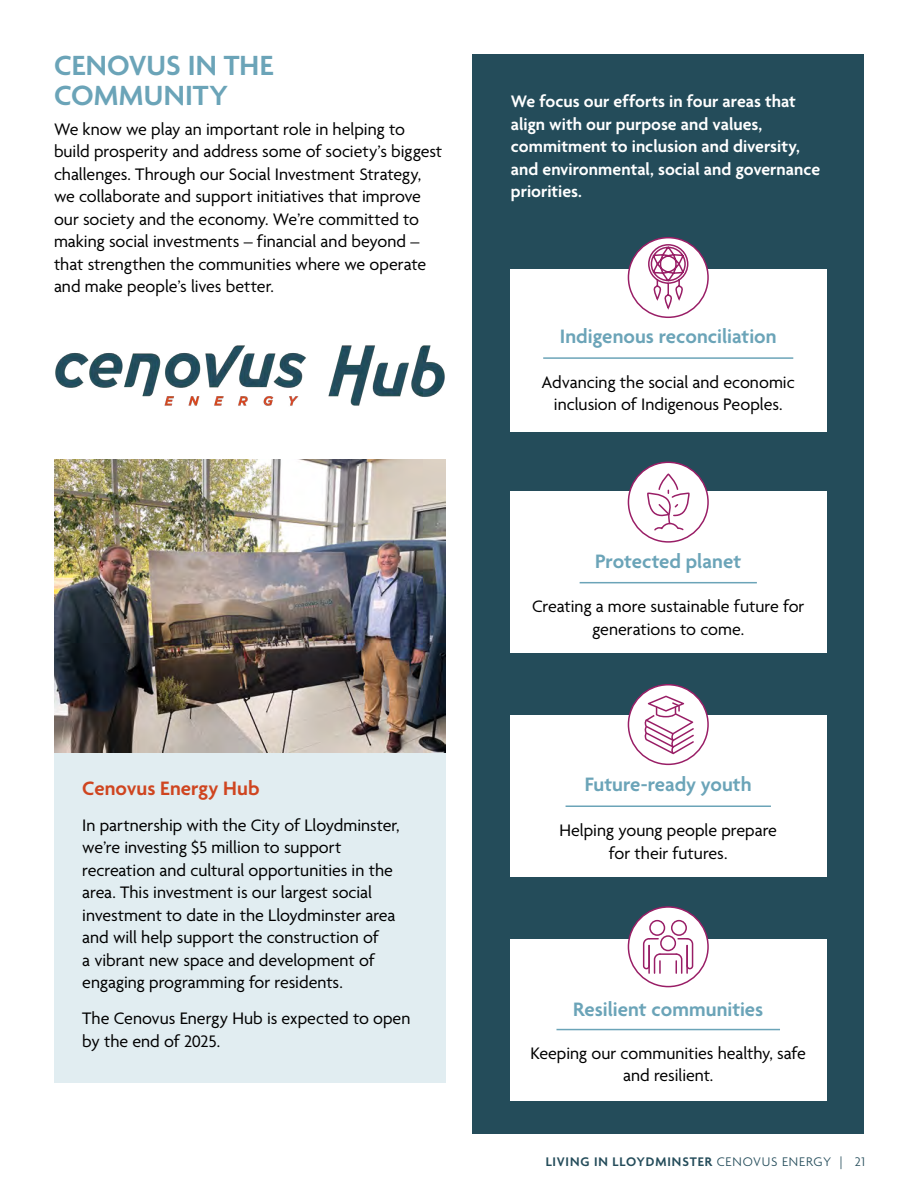
<style>
.page{position:relative;width:918px;height:1188px;background:#fff}
.page>*{position:absolute;margin:0;border:0;box-sizing:border-box;transform-origin:0 0}
.t1{font:600 30px/30px "Agenda";letter-spacing:.005em;color:#6ba4b8}
.t2{font:600 21px "Agenda";color:#6ba4b8}
.t3{font:600 21px "Agenda";letter-spacing:.005em;color:#cf4520}
.t4{font:18px/22.5px "Agenda";color:#000;text-align:center}
.t5{font:600 18px/22.5px "Agenda";color:#fff}
.t6{font:600 13.5px "Agenda";letter-spacing:.065em;color:#244c5a}
.s1{font-weight:300}
</style>
<div class="page">
<div style="left:54px;top:459px;width:392px;height:623px;background:#e1edf1"></div>
<img style="left:54px;top:459px;width:391px;height:293px">
<div style="left:472px;top:54px;width:392px;height:1080px;background:#244c5a"></div>
<div style="left:510px;top:491px;width:317px;height:162px;background:#fff"></div>
<hr style="left:580px;top:582px;width:177px;height:1px;background:#6ba4b8">
<div style="left:628px;top:462px;width:80px;height:80px;background:#fff;border-radius:50%"></div>
<div style="left:628px;top:462px;width:81px;height:81px;border:2px solid #991e66;border-radius:50%"></div>
<svg style="left:647px;top:474px;width:43px;height:57px"></svg>
<div style="left:510px;top:939px;width:317px;height:162px;background:#fff"></div>
<hr style="left:556px;top:1029px;width:224px;height:1px;background:#6ba4b8">
<div style="left:628px;top:907px;width:80px;height:80px;background:#fff;border-radius:50%"></div>
<div style="left:628px;top:906px;width:81px;height:81px;border:2px solid #991e66;border-radius:50%"></div>
<div style="left:660px;top:935px;width:16px;height:16px;border:2px solid #991e66;border-radius:50%"></div>
<div style="left:671px;top:920px;width:16px;height:16px;border:2px solid #991e66;border-radius:50%"></div>
<div style="left:649px;top:920px;width:16px;height:16px;border:2px solid #991e66;border-radius:50%"></div>
<svg style="left:642px;top:937px;width:52px;height:37px"></svg>
<div style="left:510px;top:269px;width:317px;height:162px;background:#fff"></div>
<hr style="left:543px;top:357px;width:250px;height:2px;background:#6ba4b8">
<div style="left:628px;top:238px;width:80px;height:79px;background:#fff;border-radius:50%"></div>
<div style="left:628px;top:237px;width:81px;height:81px;border:2px solid #991e66;border-radius:50%"></div>
<svg style="left:647px;top:243px;width:42px;height:66px"></svg>
<div style="left:510px;top:715px;width:317px;height:162px;background:#fff"></div>
<hr style="left:566px;top:806px;width:205px;height:1px;background:#6ba4b8">
<div style="left:628px;top:685px;width:80px;height:79px;background:#fff;border-radius:50%"></div>
<div style="left:628px;top:684px;width:81px;height:81px;border:2px solid #991e66;border-radius:50%"></div>
<svg style="left:643px;top:696px;width:51px;height:58px"></svg>
<img style="left:55px;top:345px;width:390px;height:61px">
<h1 class="t1" style="left:54px;top:53px;width:221px">CENOVUS IN THE<br>COMMUNITY</h1>
<p class="t4" style="left:54px;top:119px;width:390px;text-align:left">We know we play an important role in helping to build prosperity and address some of society’s biggest challenges. Through our Social Investment Strategy, we collaborate and support initiatives that improve our society and the economy. We’re committed to making social investments – financial and beyond – that strengthen the communities where we operate and make people’s lives better.</p>
<p class="t3" style="left:82px;top:777px;width:179px">Cenovus Energy Hub</p>
<p class="t4" style="left:82px;top:815px;width:319px;text-align:left">In partnership with the City of Lloydminster, we’re investing $5 million to support recreation and cultural opportunities in the area. This investment is our largest social investment to date in the Lloydminster area and will help support the construction of<br>a vibrant new space and development of engaging programming for residents.</p>
<p class="t4" style="left:82px;top:1009px;width:330px;text-align:left">The Cenovus Energy Hub is expected to open by the end of 2025.</p>
<p class="t5" style="left:511px;top:91px;width:311px">We focus our efforts in four areas that align with our purpose and values, commitment to inclusion and diversity, and environmental, social and governance priorities.</p>
<p class="t2" style="left:560px;top:325px;width:218px">Indigenous reconciliation</p>
<p class="t4" style="left:542px;top:372px;width:255px">Advancing the social and economic inclusion of Indigenous Peoples.</p>
<p class="t2" style="left:595px;top:550px;width:148px">Protected planet</p>
<p class="t4" style="left:532px;top:597px;width:274px">Creating a more sustainable future for generations to come.</p>
<p class="t2" style="left:585px;top:773px;width:168px">Future-ready youth</p>
<p class="t4" style="left:559px;top:820px;width:219px">Helping young people prepare for their futures.</p>
<p class="t2" style="left:573px;top:998px;width:192px">Resilient communities</p>
<p class="t4" style="left:530px;top:1043px;width:277px">Keeping our communities healthy, safe and resilient.</p>
<p class="t6" style="left:546px;top:1154px;width:321px">LIVING IN LLOYDMINSTER <span class="s1">CENOVUS ENERGY | 21</span></p>
</div>
